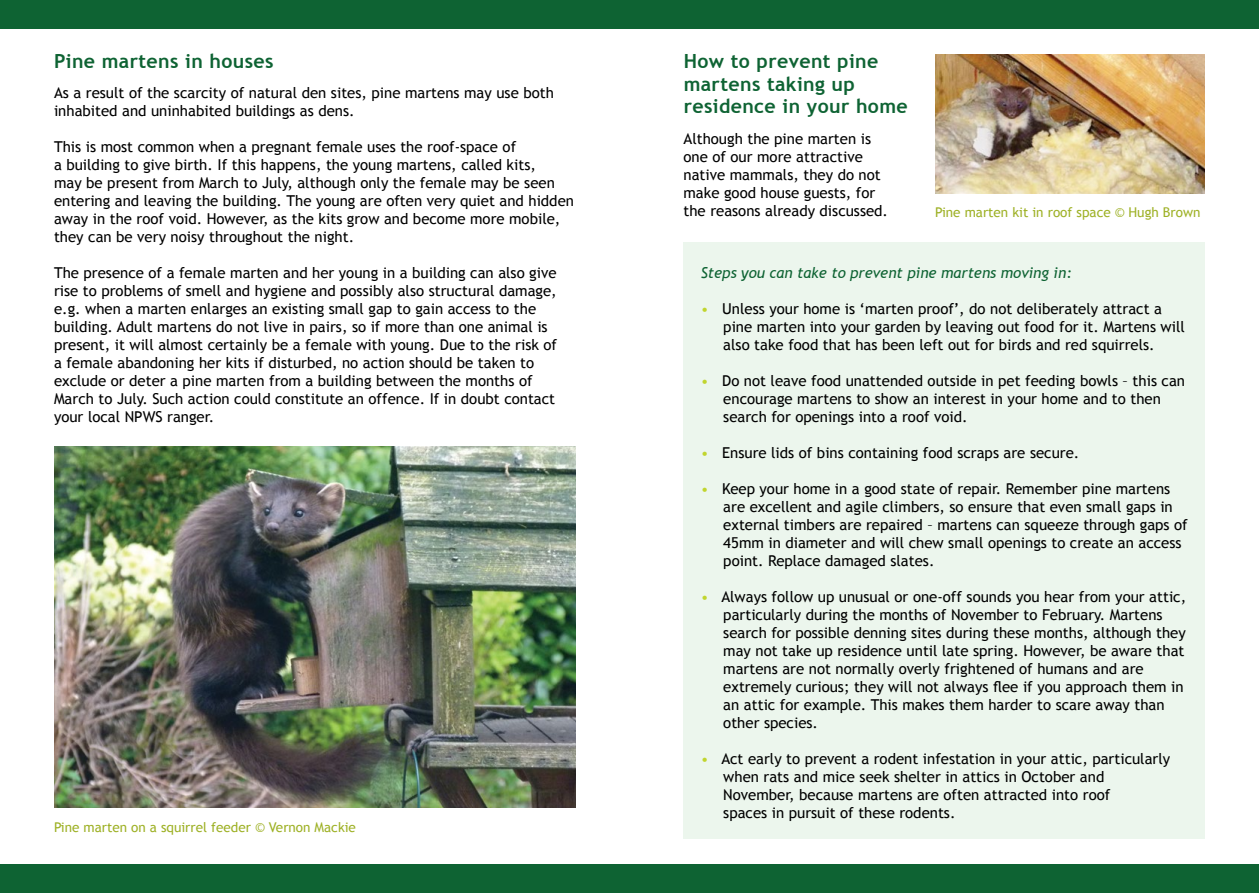
<style>
.page{position:relative;width:1259px;height:893px;background:#fff}
.page>*{position:absolute;margin:0;border:0;box-sizing:border-box;transform-origin:0 0}
.t1{font:700 19.5px/22.5px "Trebuchet MS";letter-spacing:.02em;color:#0e6333}
.t2{font:15px/18px "Trebuchet MS";color:#000}
.t3{font:italic 15px "Trebuchet MS";color:#0e6333}
.t4{font:13.5px "Trebuchet MS";color:#9eb126}
.s1{color:#c1d52f}
</style>
<div class="page">
<div style="left:683px;top:243px;width:522px;height:596px;background:#ecf6ed"></div>
<div style="left:0;top:864px;width:1259px;height:29px;background:#0e6333"></div>
<div style="left:0;top:0;width:1259px;height:29px;background:#0e6333"></div>
<img style="left:54px;top:446px;width:521px;height:362px">
<img style="left:935px;top:54px;width:270px;height:140px">
<h1 class="t1" style="left:54px;top:50px;width:221px">Pine martens in houses</h1>
<p class="t2" style="left:54px;top:84px;width:501px">As a result of the scarcity of natural den sites, pine martens may use both inhabited and uninhabited buildings as dens.</p>
<p class="t2" style="left:54px;top:138px;width:521px">This is most common when a pregnant female uses the roof-space of<br>a building to give birth. If this happens, the young martens, called kits,<br>may be present from March to July, although only the female may be seen entering and leaving the building. The young are often very quiet and hidden away in the roof void. However, as the kits grow and become more mobile, they can be very noisy throughout the night.</p>
<p class="t2" style="left:54px;top:264px;width:505px">The presence of a female marten and her young in a building can also give rise to problems of smell and hygiene and possibly also structural damage, e.g. when a marten enlarges an existing small gap to gain access to the building. Adult martens do not live in pairs, so if more than one animal is present, it will almost certainly be a female with young. Due to the risk of a female abandoning her kits if disturbed, no action should be taken to exclude or deter a pine marten from a building between the months of March to July. Such action could constitute an offence. If in doubt contact your local NPWS ranger.</p>
<p class="t4" style="left:54px;top:820px;width:303px">Pine marten on a squirrel feeder © Vernon Mackie</p>
<h1 class="t1" style="left:684px;top:50px;width:225px">How to prevent pine martens taking up residence in your home</h1>
<p class="t2" style="left:683px;top:130px;width:206px">Although the pine marten is one of our more attractive native mammals, they do not make good house guests, for the reasons already discussed.</p>
<p class="t4" style="left:935px;top:205px;width:267px">Pine marten kit in roof space © Hugh Brown</p>
<p class="t3" style="left:701px;top:264px;width:372px">Steps you can take to prevent pine martens moving in:</p>
<p class="t2" style="left:723px;top:300px;width:463px;text-indent:-23px"><span class="s1">•</span> Unless your home is ‘marten proof’, do not deliberately attract a pine marten into your garden by leaving out food for it. Martens will also take food that has been left out for birds and red squirrels.</p>
<p class="t2" style="left:723px;top:372px;width:463px;text-indent:-23px"><span class="s1">•</span> Do not leave food unattended outside in pet feeding bowls – this can encourage martens to show an interest in your home and to then search for openings into a roof void.</p>
<p class="t2" style="left:701px;top:444px;width:380px"><span class="s1">•</span> Ensure lids of bins containing food scraps are secure.</p>
<p class="t2" style="left:723px;top:480px;width:466px;text-indent:-23px"><span class="s1">•</span> Keep your home in a good state of repair. Remember pine martens are excellent and agile climbers, so ensure that even small gaps in external timbers are repaired – martens can squeeze through gaps of 45mm in diameter and will chew small openings to create an access point. Replace damaged slates.</p>
<p class="t2" style="left:723px;top:588px;width:464px;text-indent:-23px"><span class="s1">•</span> Always follow up unusual or one-off sounds you hear from your attic, particularly during the months of November to February. Martens search for possible denning sites during these months, although they may not take up residence until late spring. However, be aware that martens are not normally overly frightened of humans and are extremely curious; they will not always flee if you approach them in an attic for example. This makes them harder to scare away than other species.</p>
<p class="t2" style="left:723px;top:750px;width:448px;text-indent:-23px"><span class="s1">•</span> Act early to prevent a rodent infestation in your attic, particularly when rats and mice seek shelter in attics in October and November, because martens are often attracted into roof<br>spaces in pursuit of these rodents.</p>
</div>
